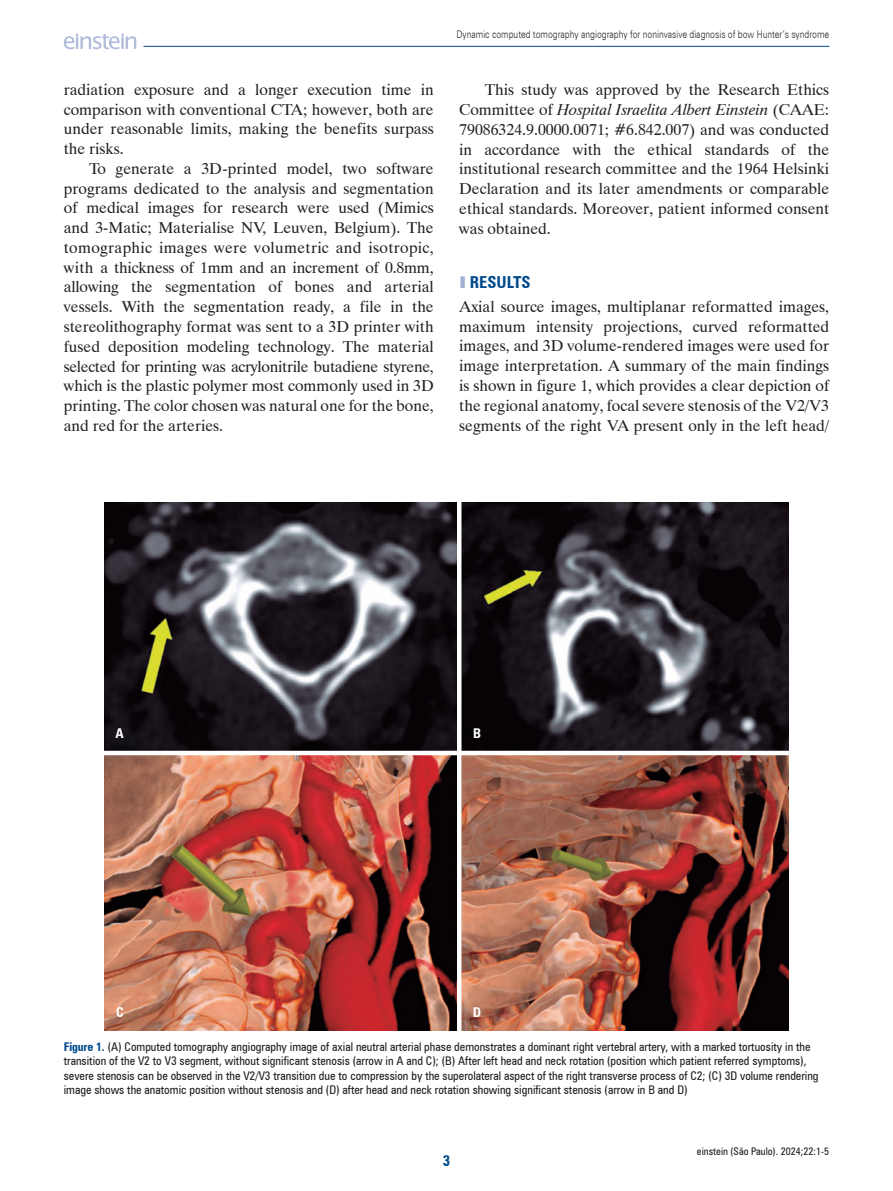
<style>
.page{position:relative;width:893px;height:1191px;background:#fff}
.page>*{position:absolute;margin:0;border:0;box-sizing:border-box;transform-origin:0 0}
.t1{font:700 condensed 16.5px "Zurich BT";color:#004a8b}
.t2{font:15.75px/19.8px "Dutch 801 BT";color:#231f20;text-align:justify}
.t3{font:700 condensed 15px "Zurich BT";color:#004a8b}
.t4{font:700 condensed 13.5px "Zurich BT";color:#fff}
.t5{font:condensed 12px/14.2px "Zurich BT";color:#231f20}
.t6{font:300 10.5px "Zurich BT";color:#231f20;scale:.8 1}
.t7{font:condensed 10.5px "Zurich BT";color:#231f20}
.s1{font-style:italic}
.s2{color:#a2b0d2}
.s3{font-weight:700;color:#004a8b}
</style>
<div class="page">
<svg style="left:64px;top:34px;width:72px;height:15px"></svg>
<hr style="left:143px;top:46px;width:686px;height:1px;background:#004a8b">
<img style="left:104px;top:502px;width:685px;height:528px">
<hr style="left:457px;top:500px;width:4px;height:532px;background:#fff">
<div style="left:102px;top:750px;width:689px;height:5px;background:#fff"></div>
<p class="t2" style="left:64px;top:79px;width:371px">radiation exposure and a longer execution time in comparison with conventional CTA; however, both are under reasonable limits, making the benefits surpass the risks.</p>
<p class="t2" style="left:64px;top:158px;width:371px;text-indent:26px">To generate a 3D-printed model, two software programs dedicated to the analysis and segmentation of medical images for research were used (Mimics and 3-Matic; Materialise NV, Leuven, Belgium). The tomographic images were volumetric and isotropic, with a thickness of 1mm and an increment of 0.8mm, allowing the segmentation of bones and arterial vessels. With the segmentation ready, a file in the stereolithography format was sent to a 3D printer with fused deposition modeling technology. The material selected for printing was acrylonitrile butadiene styrene, which is the plastic polymer most commonly used in 3D printing. The color chosen was natural one for the bone, and red for the arteries.</p>
<p class="t6" style="left:457px;top:28px;width:467px">Dynamic computed tomography angiography for noninvasive diagnosis of bow Hunter’s syndrome</p>
<p class="t2" style="left:459px;top:80px;width:371px;text-indent:26px">This study was approved by the Research Ethics Committee of <span class="s1">Hospital Israelita Albert Einstein</span> (CAAE:<br>79086324.9.0000.0071; #6.842.007) and was conducted in accordance with the ethical standards of the institutional research committee and the 1964 Helsinki Declaration and its later amendments or comparable ethical standards. Moreover, patient informed consent was obtained.</p>
<p class="t1" style="left:459px;top:272px;width:73px"><span class="s2">❚</span> RESULTS</p>
<p class="t2" style="left:459px;top:296px;width:371px">Axial source images, multiplanar reformatted images, maximum intensity projections, curved reformatted images, and 3D volume-rendered images were used for image interpretation. A summary of the main findings is shown in figure 1, which provides a clear depiction of the regional anatomy, focal severe stenosis of the V2/V3 segments of the right VA present only in the left head/</p>
<p class="t4" style="left:116px;top:724px;width:10px">A</p>
<p class="t4" style="left:116px;top:1004px;width:9px">C</p>
<p class="t4" style="left:473px;top:724px;width:9px">B</p>
<p class="t4" style="left:473px;top:1004px;width:10px">D</p>
<p class="t5" style="left:64px;top:1039px;width:756px"><span class="s3">Figure 1.</span> (A) Computed tomography angiography image of axial neutral arterial phase demonstrates a dominant right vertebral artery, with a marked tortuosity in the transition of the V2 to V3 segment, without significant stenosis (arrow in A and C); (B) After left head and neck rotation (position which patient referred symptoms), severe stenosis can be observed in the V2/V3 transition due to compression by the superolateral aspect of the right transverse process of C2; (C) 3D volume rendering image shows the anatomic position without stenosis and (D) after head and neck rotation showing significant stenosis (arrow in B and D)</p>
<p class="t3" style="left:443px;top:1151px;width:9px">3</p>
<p class="t7" style="left:697px;top:1144px;width:134px">einstein (São Paulo). 2024;22:1-5</p>
</div>
